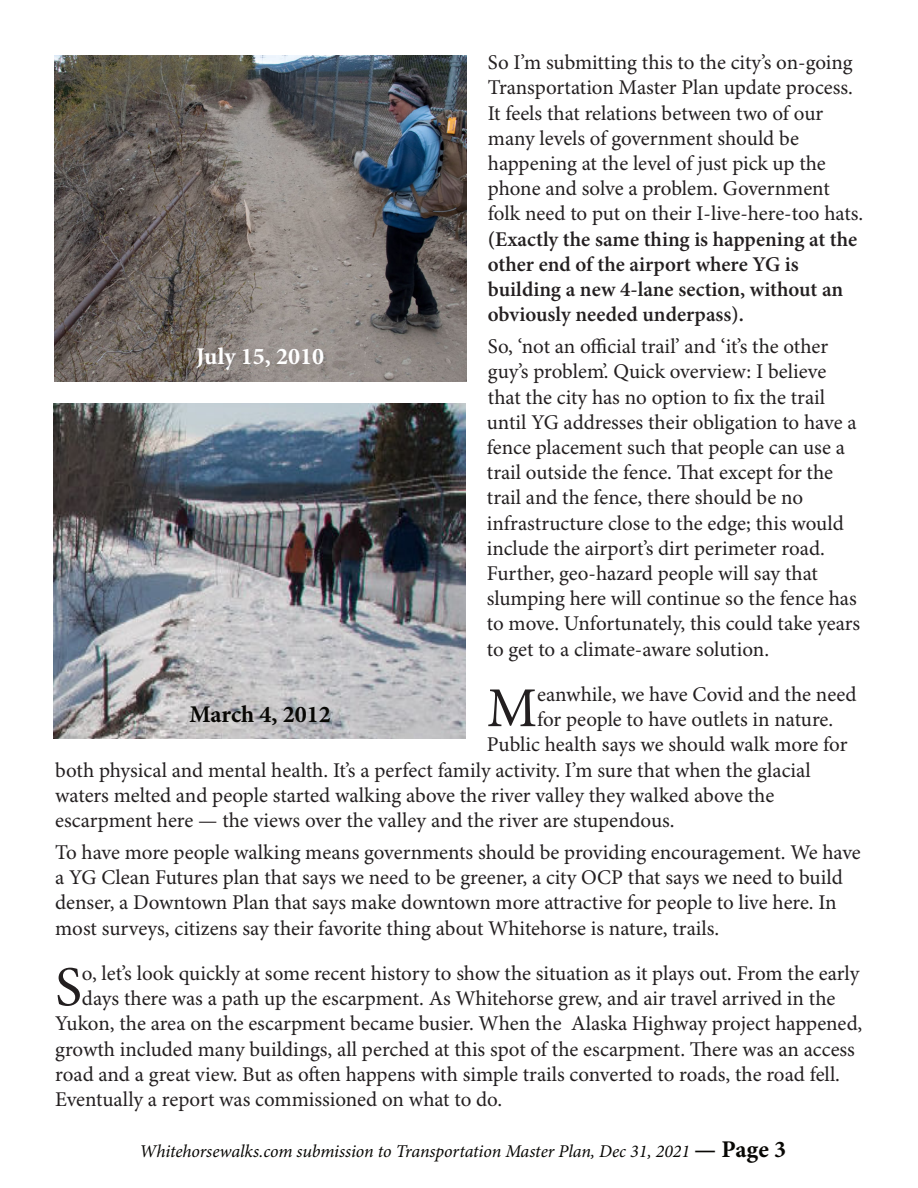
<style>
.page{position:relative;width:918px;height:1188px;background:#fff}
.page>*{position:absolute;margin:0;border:0;box-sizing:border-box;transform-origin:0 0}
.t1{font:56.4px "Minion Pro";color:#231f20}
.t2{font:700 24px "Minion Pro";color:#080704}
.t3{font:700 24px "Minion Pro";color:#fff}
.t4{font:21px/25.2px "Minion Pro";letter-spacing:-.005em;color:#231f20}
.t5{font:600 21px/25.2px "Minion Pro";color:#231f20}
.t6{font:italic 18px "Minion Pro";letter-spacing:-.01em;color:#080704}
.s1{font-weight:700;font-style:normal;font-size:24px}
</style>
<div class="page">
<img style="left:55px;top:55px;width:411px;height:327px">
<img style="left:53px;top:404px;width:412px;height:334px">
<p class="t4" style="left:488px;top:52px;width:377px">So I’m submitting this to the city’s on-going Transportation Master Plan update process.<br>It feels that relations between two of our many levels of government should be happening at the level of just pick up the phone and solve a problem. Government folk need to put on their I-live-here-too hats.</p>
<p class="t5" style="left:488px;top:228px;width:371px">(Exactly the same thing is happening at the other end of the airport where YG is building a new 4-lane section, without an obviously needed underpass).</p>
<p class="t4" style="left:487px;top:336px;width:375px">So, ‘not an official trail’ and ‘it’s the other guy’s problem’. Quick overview: I believe that the city has no option to fix the trail until YG addresses their obligation to have a fence placement such that people can use a trail outside the fence. That except for the trail and the fence, there should be no infrastructure close to the edge; this would include the airport’s dirt perimeter road.<br>Further, geo-hazard people will say that slumping here will continue so the fence has to move. Unfortunately, this could take years to get to a climate-aware solution.</p>
<h1 class="t1" style="left:487px;top:685px;width:52px">M</h1>
<p class="t4" style="left:537px;top:684px;width:321px">eanwhile, we have Covid and the need</p>
<p class="t3" style="left:196px;top:346px;width:129px">July 15, 2010</p>
<p class="t2" style="left:189px;top:704px;width:143px">March 4, 2012</p>
<p class="t4" style="left:537px;top:709px;width:298px">for people to have outlets in nature.</p>
<p class="t4" style="left:487px;top:734px;width:362px">Public health says we should walk more for</p>
<p class="t4" style="left:55px;top:759px;width:757px">both physical and mental health. It’s a perfect family activity. I’m sure that when the glacial</p>
<p class="t4" style="left:55px;top:784px;width:721px">waters melted and people started walking above the river valley they walked above the</p>
<p class="t4" style="left:55px;top:810px;width:621px">escarpment here — the views over the valley and the river are stupendous.</p>
<p class="t4" style="left:55px;top:842px;width:807px">To have more people walking means governments should be providing encouragement. We have a YG Clean Futures plan that says we need to be greener, a city OCP that says we need to build denser, a Downtown Plan that says make downtown more attractive for people to live here. In most surveys, citizens say their favorite thing about Whitehorse is nature, trails.</p>
<h1 class="t1" style="left:55px;top:964px;width:28px">S</h1>
<p class="t4" style="left:82px;top:963px;width:779px">o, let’s look quickly at some recent history to show the situation as it plays out. From the early</p>
<p class="t4" style="left:82px;top:988px;width:755px">days there was a path up the escarpment. As Whitehorse grew, and air travel arrived in the</p>
<p class="t4" style="left:55px;top:1013px;width:809px">Yukon, the area on the escarpment became busier. When the Alaska Highway project happened,</p>
<p class="t4" style="left:55px;top:1038px;width:801px">growth included many buildings, all perched at this spot of the escarpment. There was an access</p>
<p class="t4" style="left:55px;top:1063px;width:786px">road and a great view. But as often happens with simple trails converted to roads, the road fell.</p>
<p class="t4" style="left:55px;top:1089px;width:449px">Eventually a report was commissioned on what to do.</p>
<p class="t6" style="left:140px;top:1144px;width:648px">Whitehorsewalks.com submission to Transportation Master Plan, Dec 31, 2021 <span class="s1">— Page 3</span></p>
</div>
